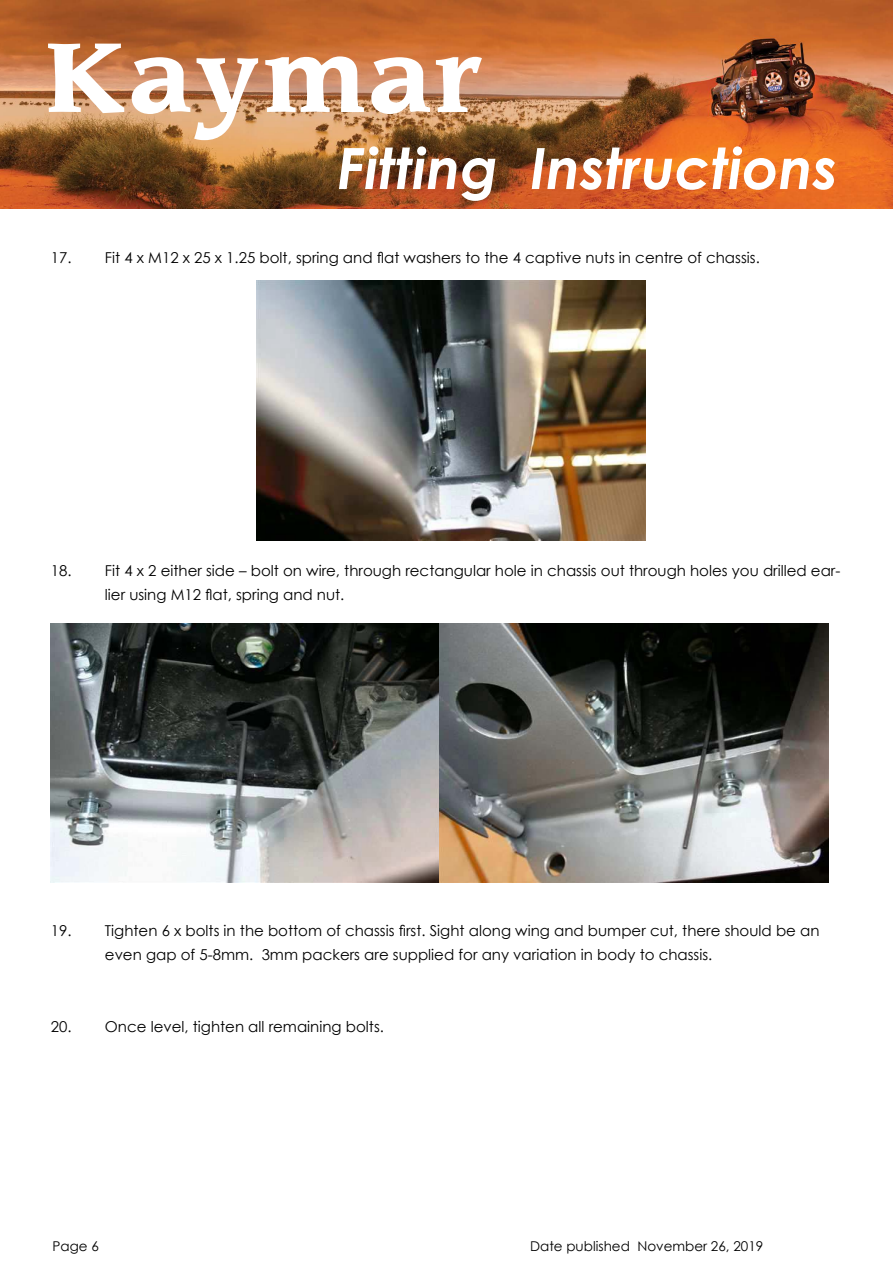
<style>
.page{position:relative;width:893px;height:1263px;background:#fff}
.page>*{position:absolute;margin:0;border:0;box-sizing:border-box;transform-origin:0 0}
.t1{font:700 96px "Leawood";color:#fff}
.t2{font:italic 700 57px "Century Gothic";color:#fff}
.t3{font:15px/24px "Century Gothic";color:#000}
.t4{font:13.5px "Century Gothic";color:#000}
</style>
<div class="page">
<img style="left:0;top:1px;width:893px;height:208px">
<img style="left:256px;top:281px;width:389px;height:259px">
<img style="left:51px;top:623px;width:777px;height:260px">
<h1 class="t1" style="left:44px;top:23px;width:443px">Kaymar</h1>
<h2 class="t2" style="left:337px;top:125px;width:502px">Fitting Instructions</h2>
<p class="t3" style="left:51px;top:246px;width:710px">17. Fit 4 x M12 x 25 x 1.25 bolt, spring and flat washers to the 4 captive nuts in centre of chassis.</p>
<p class="t3" style="left:105px;top:558px;width:737px;text-indent:-54px">18. Fit 4 x 2 either side – bolt on wire, through rectangular hole in chassis out through holes you drilled ear&shy;lier using M12 flat, spring and nut.</p>
<p class="t3" style="left:105px;top:918px;width:716px;text-indent:-54px">19. Tighten 6 x bolts in the bottom of chassis first. Sight along wing and bumper cut, there should be an even gap of 5-8mm. 3mm packers are supplied for any variation in body to chassis.</p>
<p class="t3" style="left:51px;top:1014px;width:335px">20. Once level, tighten all remaining bolts.</p>
<p class="t4" style="left:53px;top:1237px;width:48px">Page 6</p>
<p class="t4" style="left:530px;top:1237px;width:235px">Date published November 26, 2019</p>
</div>
